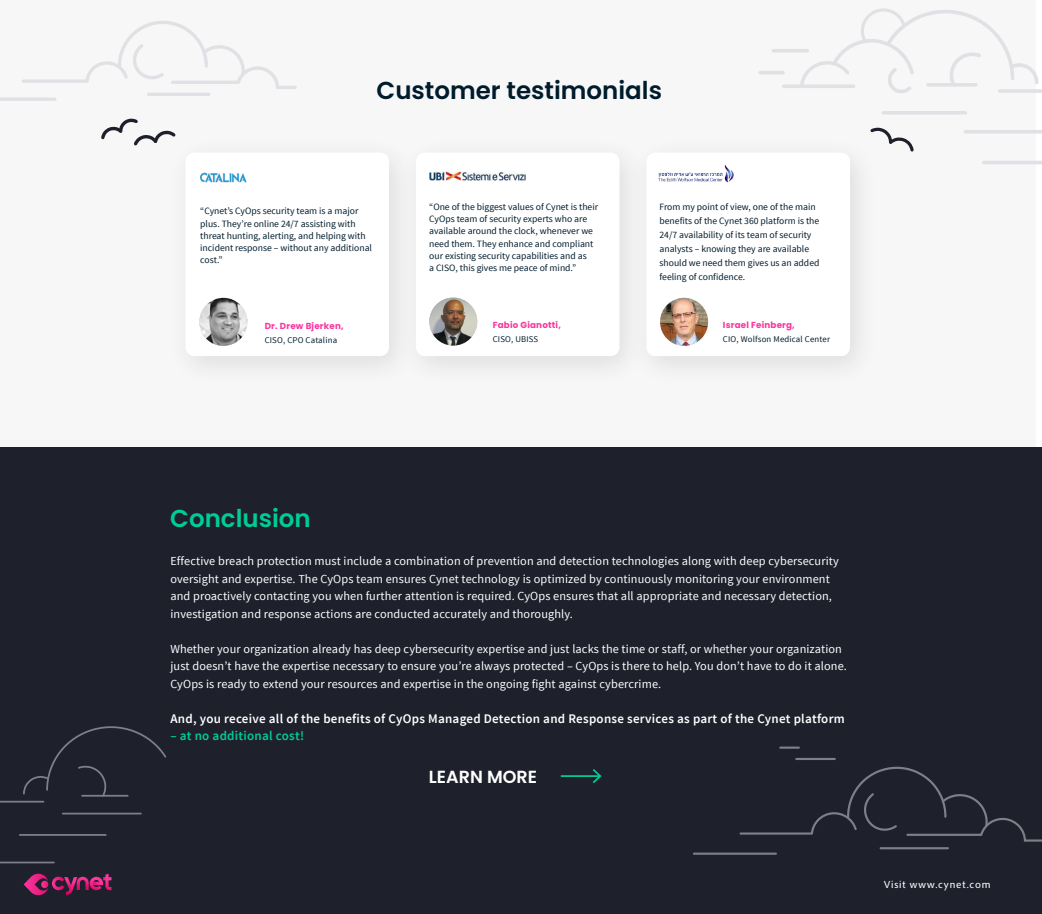
<style>
.page{position:relative;width:1042px;height:914px;background:#fff}
.page>*{position:absolute;margin:0;border:0;box-sizing:border-box;transform-origin:0 0}
.t1{font:600 24.5px "Poppins";color:#001c2c}
.t2{font:600 24.5px "Poppins";color:#0c9}
.t3{font:600 17.5px "Poppins";color:#fff}
.BODY{font:600 13.12px "Source Sans Pro";letter-spacing:.02em;color:#fff}
.BODY-2{font:600 13.12px "Source Sans Pro";letter-spacing:.02em;color:#0c9}
.BODY-3{font:12.25px/17.5px "Source Sans Pro";letter-spacing:.01em;color:#fff}
._55{font:10.5px "Adobe Clean";letter-spacing:.085em;color:#fff}
.BODY-4{font:9.62px/12.2px "Source Sans Pro";color:#001c2c}
.BODY-5{font:8.75px/14px "Source Sans Pro";letter-spacing:.02em;color:#001c2c}
.BODY-6{font:700 8.75px/14px "Poppins";letter-spacing:.02em;color:#f9379f}
.s1{font-family:"Poppins";font-weight:700;color:#f9379f}
.s2{font-family:"Source Sans Pro";font-weight:400;color:#001c2c}
</style>
<div class="page">
<div style="left:0;top:0;width:1035px;height:462px;background:#f7f7f7"></div>
<div style="left:0;top:447px;width:1041px;height:466px;background:#1e202c"></div>
<div style="left:167px;top:136px;width:251px;height:250px;background:#f3f3f3"></div>
<div style="left:185px;top:152px;width:204px;height:204px;background:#fff;border-radius:9px"></div>
<img style="left:199px;top:298px;width:48px;height:48px;border-radius:24px">
<img style="left:200px;top:172px;width:46px;height:11px">
<div style="left:397px;top:136px;width:251px;height:250px;background:#f1f1f1"></div>
<div style="left:416px;top:152px;width:203px;height:204px;background:#fff;border-radius:9px"></div>
<img style="left:429px;top:297px;width:48px;height:48px;border-radius:24px">
<img style="left:429px;top:171px;width:96px;height:10px">
<div style="left:627px;top:136px;width:251px;height:250px;background:#f2f2f2"></div>
<div style="left:646px;top:152px;width:203px;height:204px;background:#fff;border-radius:9px"></div>
<img style="left:660px;top:298px;width:48px;height:48px;border-radius:24px">
<img style="left:658px;top:164px;width:75px;height:19px">
<hr style="left:1px;top:97px;width:54px;height:4px;background:#e2e0e5">
<hr style="left:148px;top:93px;width:61px;height:3px;background:#e2e0e5">
<hr style="left:277px;top:86px;width:18px;height:3px;background:#e2e0e5">
<hr style="left:23px;top:79px;width:64px;height:4px;background:#e2e0e5">
<svg style="left:86px;top:21px;width:193px;height:68px"></svg>
<svg style="left:101px;top:118px;width:75px;height:28px"></svg>
<hr style="left:883px;top:111px;width:82px;height:4px;background:#e2e0e5">
<hr style="left:760px;top:71px;width:22px;height:3px;background:#e2e0e5">
<hr style="left:773px;top:49px;width:34px;height:3px;background:#e2e0e5">
<hr style="left:983px;top:161px;width:58px;height:3px;background:#e2e0e5">
<hr style="left:965px;top:130px;width:76px;height:3px;background:#e2e0e5">
<hr style="left:999px;top:89px;width:42px;height:4px;background:#e2e0e5">
<hr style="left:783px;top:84px;width:70px;height:4px;background:#e2e0e5">
<svg style="left:797px;top:8px;width:242px;height:85px"></svg>
<svg style="left:870px;top:127px;width:44px;height:25px"></svg>
<svg style="left:780px;top:746px;width:18px;height:2px"></svg>
<hr style="left:796px;top:757px;width:38px;height:2px;background:#e2e0e5">
<hr style="left:693px;top:852px;width:82px;height:2px;background:#e2e0e5">
<hr style="left:880px;top:847px;width:67px;height:2px;background:#e2e0e5">
<hr style="left:740px;top:832px;width:71px;height:2px;background:#e2e0e5">
<svg style="left:809px;top:766px;width:232px;height:76px"></svg>
<hr style="left:560px;top:775px;width:40px;height:1px;background:#0c9">
<svg style="left:590px;top:769px;width:12px;height:14px"></svg>
<hr style="left:63px;top:812px;width:78px;height:2px;background:#e2e0e5">
<hr style="left:0;top:861px;width:54px;height:2px;background:#e2e0e5">
<hr style="left:20px;top:833px;width:86px;height:2px;background:#e2e0e5">
<hr style="left:0;top:800px;width:43px;height:2px;background:#e2e0e5">
<svg style="left:23px;top:726px;width:143px;height:71px"></svg>
<svg style="left:24px;top:873px;width:87px;height:23px"></svg>
<p class="t1" style="left:376px;top:76px;width:287px">Customer testimonials</p>
<p class="BODY-4" style="left:200px;top:205px;width:173px">“Cynet s’ CyOps security team is a major plus. They r e’ online 24/7 assisting with threat hunting, alerting, and helping with incident response – without any additional cost “.</p>
<p class="BODY-5" style="left:265px;top:319px;width:80px"><span class="s1">Dr. Drew Bjerken,<br></span>CISO, CPO Catalina</p>
<p class="BODY-4" style="left:429px;top:200px;width:170px">“One of the biggest values of Cynet is their CyOps team of security experts who are available around the clock, whenever we need them. They enhance and compliant our existing security capabilities and as<br>a CISO, this gives me peace of mind“.</p>
<p class="BODY-6" style="left:492px;top:318px;width:69px">Fabio Gianotti,<br><span class="s2">CISO, UBISS</span></p>
<p class="BODY-4" style="left:659px;top:200px;width:161px;line-height:14px">From my point of view, one of the main benefits of the Cynet 360 platform is the 24/7 availability of its team of security analysts – knowing they are available should we need them gives us an added feeling of confidence.</p>
<p class="BODY-5" style="left:722px;top:318px;width:109px"><span class="s1">Israel Feinberg,<br></span>CIO, Wolfson Medical Center</p>
<p class="t2" style="left:170px;top:504px;width:142px">Conclusion</p>
<p class="BODY-3" style="left:170px;top:552px;width:670px">Effective breach protection must include a combination of prevention and detection technologies along with deep cybersecurity oversight and expertise. The CyOps team ensures Cynet technology is optimized by continuously monitoring your environment and proactively contacting you when further attention is required. CyOps ensures that all appropriate and necessary detection, investigation and response actions are conducted accurately and thoroughly.</p>
<p class="BODY-3" style="left:170px;top:640px;width:678px">Whether your organization already has deep cybersecurity expertise and just lacks the time or staff, or whether your organization just doesn t’ have the expertise necessary to ensure you’re always protected – CyOps is there to help. You don t’ have to do it alone.<br>CyOps is ready to extend your resources and expertise in the ongoing fight against cybercrime.</p>
<p class="BODY" style="left:170px;top:710px;width:675px">And, you receive all of the benefits of CyOps Managed Detection and Response services as part of the Cynet platform</p>
<p class="BODY-2" style="left:170px;top:727px;width:135px">– at no additional cost!</p>
<p class="t3" style="left:429px;top:766px;width:110px">LEARN MORE</p>
<p class="_55" style="left:883px;top:877px;width:108px">Visit www.cynet.com</p>
</div>
